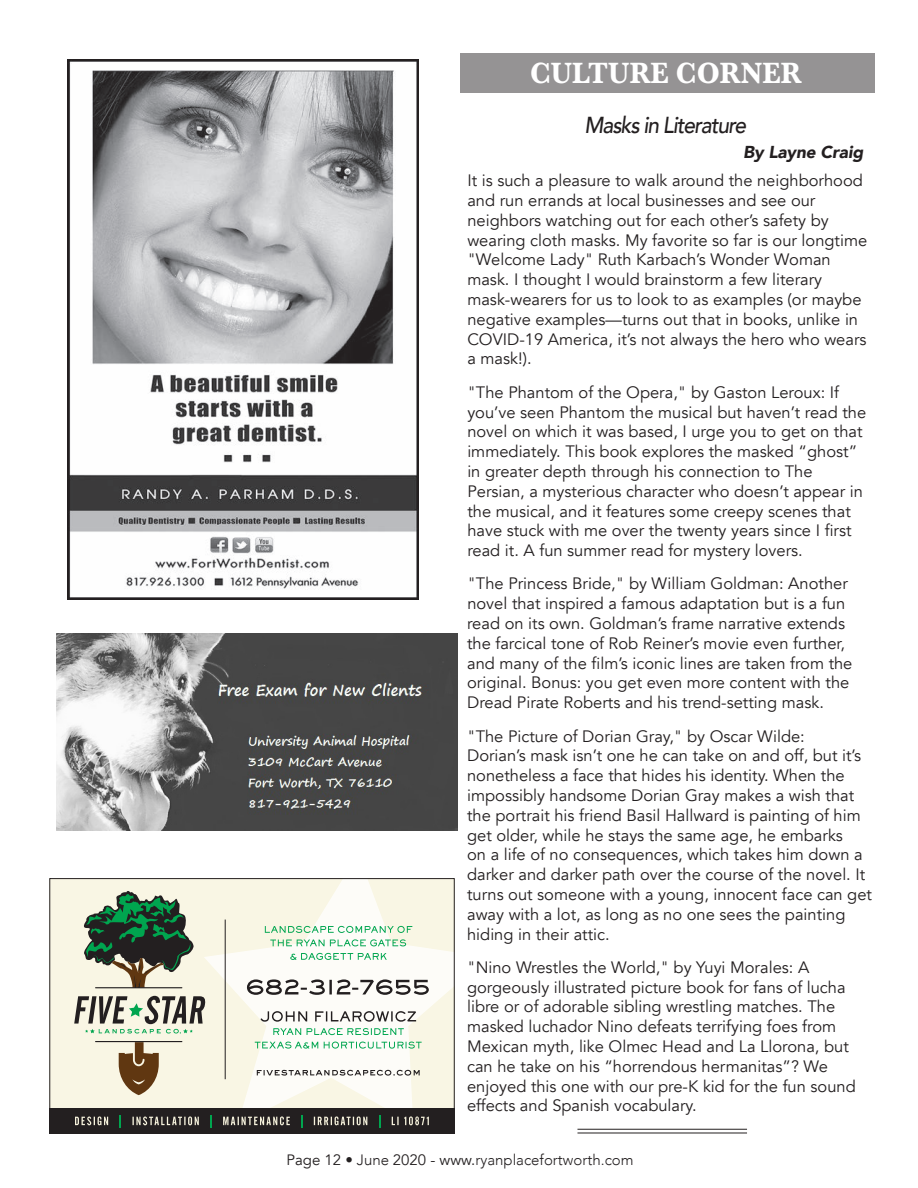
<style>
.page{position:relative;width:918px;height:1188px;background:#fff}
.page>*{position:absolute;margin:0;border:0;box-sizing:border-box;transform-origin:0 0}
.t1{font:700 30.6px "Baskerville";color:#fff;scale:.91 1}
.Heading_2{font:italic 500 23.1px "Avenir";letter-spacing:-.05em;color:#231f20;scale:.91 1}
.Byline_-_Avenir_Blac{font:italic 900 17.25px "Avenir";letter-spacing:-.01em;color:#231f20}
.body{font:16.5px/19.8px "Avenir";color:#231f20}
.t2{font:300 15px "Avenir";color:#231f20}
.s1{font-weight:400}
</style>
<div class="page">
<img style="left:67px;top:59px;width:351px;height:540px">
<div style="left:460px;top:53px;width:415px;height:40px;background:#959394"></div>
<img style="left:56px;top:633px;width:401px;height:197px">
<div style="left:49px;top:878px;width:406px;height:230px;background:#f9f6e4"></div>
<svg style="left:119px;top:1042px;width:40px;height:53px"></svg>
<svg style="left:84px;top:891px;width:110px;height:97px"></svg>
<hr style="left:95px;top:1041px;width:87px;height:1px;background:#231f20">
<svg style="left:74px;top:996px;width:130px;height:38px"></svg>
<svg style="left:204px;top:880px;width:249px;height:228px"></svg>
<hr style="left:225px;top:920px;width:1px;height:159px;background:#231f20">
<svg style="left:257px;top:1070px;width:163px;height:6px"></svg>
<svg style="left:255px;top:1042px;width:167px;height:7px"></svg>
<svg style="left:273px;top:1028px;width:131px;height:7px"></svg>
<svg style="left:260px;top:1011px;width:156px;height:11px"></svg>
<svg style="left:247px;top:979px;width:182px;height:16px"></svg>
<svg style="left:290px;top:953px;width:97px;height:7px"></svg>
<svg style="left:270px;top:939px;width:136px;height:7px"></svg>
<svg style="left:265px;top:926px;width:147px;height:7px"></svg>
<div style="left:49px;top:1108px;width:406px;height:25px;background:#231f20"></div>
<svg style="left:392px;top:1116px;width:37px;height:9px"></svg>
<svg style="left:379px;top:1115px;width:1px;height:12px"></svg>
<svg style="left:314px;top:1116px;width:53px;height:9px"></svg>
<svg style="left:301px;top:1115px;width:1px;height:12px"></svg>
<svg style="left:223px;top:1116px;width:67px;height:9px"></svg>
<svg style="left:210px;top:1115px;width:1px;height:12px"></svg>
<svg style="left:132px;top:1116px;width:67px;height:9px"></svg>
<svg style="left:120px;top:1115px;width:1px;height:12px"></svg>
<svg style="left:75px;top:1116px;width:33px;height:9px"></svg>
<div style="left:49px;top:878px;width:406px;height:255px;border:1px solid #231f20"></div>
<hr style="left:577px;top:1129px;width:170px;height:1px;background:#231f20">
<hr style="left:577px;top:1133px;width:170px;height:1px;background:#231f20">
<p class="t1" style="left:530px;top:52px;width:300px">CULTURE CORNER</p>
<p class="Heading_2" style="left:585px;top:111px;width:179px">Masks in Literature</p>
<p class="Byline_-_Avenir_Blac" style="left:743px;top:138px;width:122px">By Layne Craig</p>
<p class="body" style="left:467px;top:171px;width:401px">It is such a pleasure to walk around the neighborhood and run errands at local businesses and see our neighbors watching out for each other’s safety by wearing cloth masks. My favorite so far is our longtime "Welcome Lady" Ruth Karbach’s Wonder Woman mask. I thought I would brainstorm a few literary mask-wearers for us to look to as examples (or maybe negative examples—turns out that in books, unlike in COVID-19 America, it’s not always the hero who wears a mask!).</p>
<p class="body" style="left:467px;top:382px;width:400px">"The Phantom of the Opera," by Gaston Leroux: If you’ve seen Phantom the musical but haven’t read the novel on which it was based, I urge you to get on that immediately. This book explores the masked “ghost” in greater depth through his connection to The Persian, a mysterious character who doesn’t appear in the musical, and it features some creepy scenes that have stuck with me over the twenty years since I first read it. A fun summer read for mystery lovers.</p>
<p class="body" style="left:467px;top:574px;width:387px">"The Princess Bride," by William Goldman: Another novel that inspired a famous adaptation but is a fun read on its own. Goldman’s frame narrative extends the farcical tone of Rob Reiner’s movie even further, and many of the film’s iconic lines are taken from the original. Bonus: you get even more content with the Dread Pirate Roberts and his trend-setting mask.</p>
<p class="body" style="left:467px;top:726px;width:406px">"The Picture of Dorian Gray," by Oscar Wilde:<br>Dorian’s mask isn’t one he can take on and off, but it’s nonetheless a face that hides his identity. When the impossibly handsome Dorian Gray makes a wish that the portrait his friend Basil Hallward is painting of him get older, while he stays the same age, he embarks<br>on a life of no consequences, which takes him down a darker and darker path over the course of the novel. It turns out someone with a young, innocent face can get away with a lot, as long as no one sees the painting hiding in their attic.</p>
<p class="body" style="left:467px;top:958px;width:390px">"Nino Wrestles the World," by Yuyi Morales: A gorgeously illustrated picture book for fans of lucha libre or of adorable sibling wrestling matches. The masked luchador Nino defeats terrifying foes from Mexican myth, like Olmec Head and La Llorona, but can he take on his “horrendous hermanitas”? We enjoyed this one with our pre-K kid for the fun sound effects and Spanish vocabulary.</p>
<p class="t2" style="left:286px;top:1151px;width:349px"><span class="s1">Page 12</span> • June <span class="s1">2020 - www.</span>ryanplacefortworth.com</p>
</div>
